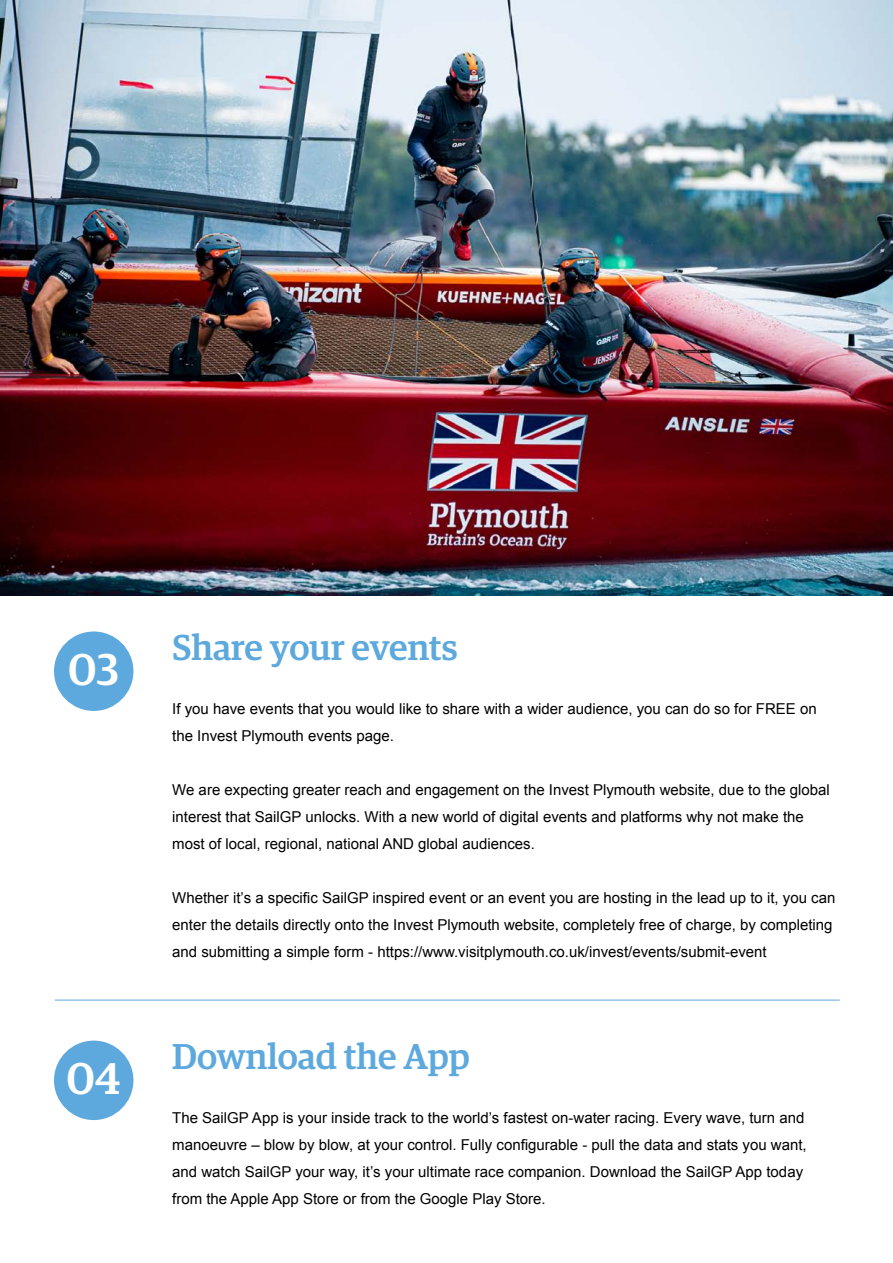
<style>
.page{position:relative;width:893px;height:1263px;background:#fff}
.page>*{position:absolute;margin:0;border:0;box-sizing:border-box;transform-origin:0 0}
.t1{font:500 44.55px "Guardian Egyp";color:#fff}
.t2{font:500 36px "Guardian Egyp";color:#5da9dd}
.t3{font:15px/27px "Arial";color:#000}
</style>
<div class="page">
<hr style="left:55px;top:1000px;width:785px;height:1px;background:#5da9dd">
<div style="left:54px;top:631px;width:79px;height:80px;background:#5da9dd;border-radius:50%"></div>
<div style="left:54px;top:1040px;width:79px;height:80px;background:#5da9dd;border-radius:50%"></div>
<img style="left:0;top:0;width:893px;height:595px">
<h1 class="t1" style="left:68px;top:637px;width:52px">03</h1>
<h1 class="t1" style="left:66px;top:1046px;width:56px">04</h1>
<h2 class="t2" style="left:172px;top:622px;width:287px">Share your events</h2>
<p class="t3" style="left:172px;top:695px;width:646px">If you have events that you would like to share with a wider audience, you can do so for FREE on the Invest Plymouth events page.</p>
<p class="t3" style="left:172px;top:776px;width:659px">We are expecting greater reach and engagement on the Invest Plymouth website, due to the global interest that SailGP unlocks. With a new world of digital events and platforms why not make the most of local, regional, national AND global audiences.</p>
<p class="t3" style="left:172px;top:884px;width:665px">Whether it’s a specific SailGP inspired event or an event you are hosting in the lead up to it, you can enter the details directly onto the Invest Plymouth website, completely free of charge, by completing and submitting a simple form - https://www.visitplymouth.co.uk/invest/events/submit-event</p>
<h2 class="t2" style="left:172px;top:1031px;width:299px">Download the App</h2>
<p class="t3" style="left:172px;top:1105px;width:636px">The SailGP App is your inside track to the world’s fastest on-water racing. Every wave, turn and manoeuvre – blow by blow, at your control. Fully configurable - pull the data and stats you want, and watch SailGP your way, it’s your ultimate race companion. Download the SailGP App today from the Apple App Store or from the Google Play Store.</p>
</div>
